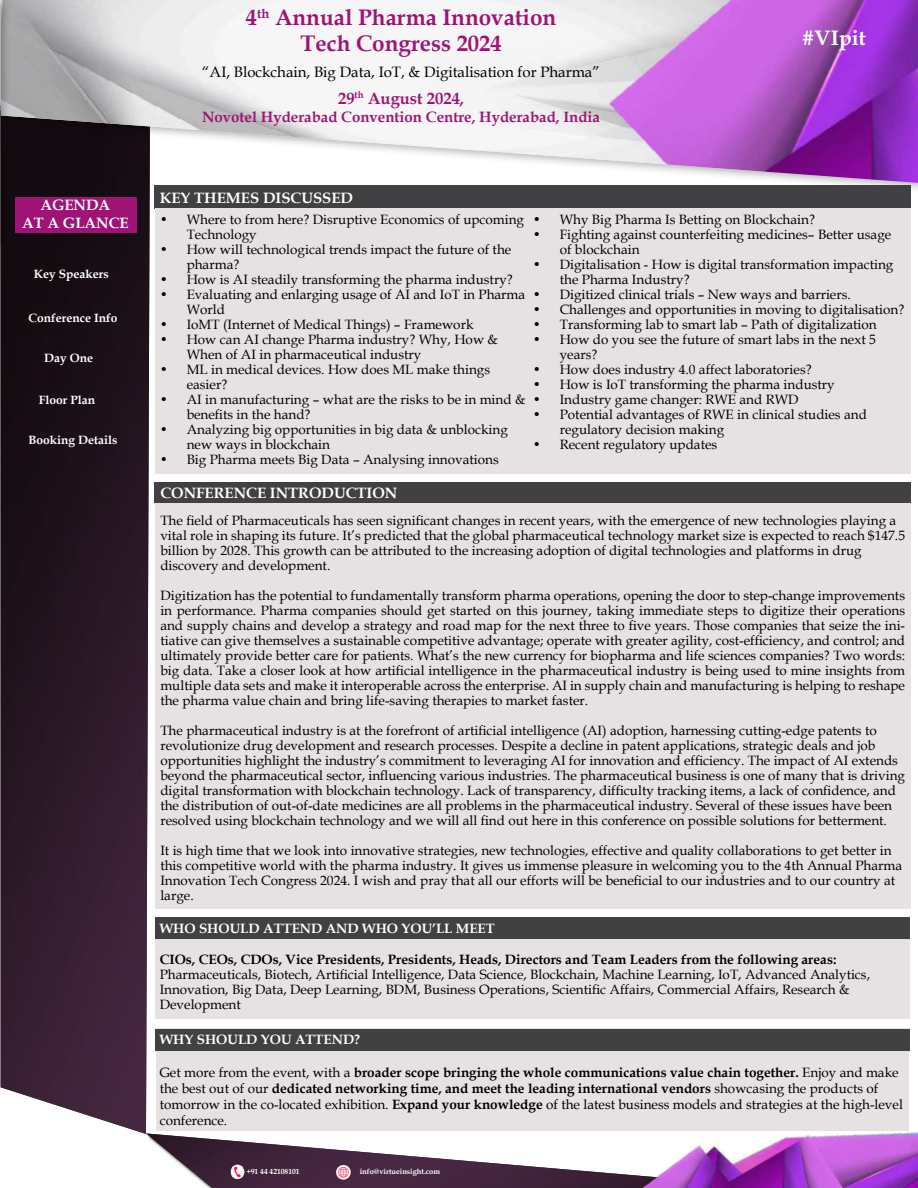
<style>
.page{position:relative;width:918px;height:1188px;background:#fff}
.page>*{position:absolute;margin:0;border:0;box-sizing:border-box;transform-origin:0 0}
.t1{font:700 22.5px/25.5px "Book Antiqua";color:#9f1377;text-align:center}
.t2{font:700 21px "Book Antiqua";color:#fff}
.t3{font:700 16.5px "Book Antiqua";color:#9f1377}
.t4{font:700 15px/18px "Book Antiqua";color:#fff;text-align:center}
.t5{font:15px "Book Antiqua";color:#000}
.t6{font:700 15px "Book Antiqua";color:#9f1377}
.t7{font:13.5px/15px "Book Antiqua";color:#000}
.t8{font:700 13.5px "Book Antiqua";color:#000}
.t9{font:700 13.5px "Book Antiqua";color:#fff}
.t10{font:700 12px "Book Antiqua";color:#fff}
.t11{font:700 7.5px "Book Antiqua";color:#fff}
.s1{font-weight:700}
</style>
<div class="page">
<img style="left:1px;top:193px;width:149px;height:941px">
<img style="left:146px;top:1133px;width:494px;height:55px">
<img style="left:336px;top:1164px;width:15px;height:16px">
<img style="left:229px;top:1164px;width:16px;height:16px">
<div style="left:0;top:0;width:918px;height:193px;background:#000;opacity:.3"></div>
<img style="left:11px;top:0;width:907px;height:183px">
<div style="left:15px;top:197px;width:121px;height:36px;background:#9f1377"></div>
<div style="left:0;top:1104px;width:5px;height:84px;background:#fff"></div>
<img style="left:640px;top:1132px;width:278px;height:56px">
<div style="left:0;top:0;width:11px;height:252px;background:#000;opacity:.3"></div>
<div style="left:154px;top:186px;width:757px;height:23px;background:#414042"></div>
<div style="left:155px;top:209px;width:755px;height:265px;background:#e6e2e3"></div>
<div style="left:154px;top:483px;width:757px;height:20px;background:#414042"></div>
<div style="left:155px;top:503px;width:755px;height:406px;background:#e6e2e3"></div>
<div style="left:156px;top:920px;width:754px;height:99px;background:#e6e2e3"></div>
<div style="left:156px;top:918px;width:754px;height:21px;background:#414042"></div>
<div style="left:156px;top:1029px;width:753px;height:102px;background:#e6e2e3"></div>
<div style="left:156px;top:1029px;width:754px;height:21px;background:#414042"></div>
<p class="t4" style="left:22px;top:196px;width:108px">AGENDA<br>AT A GLANCE</p>
<p class="t10" style="left:34px;top:266px;width:76px">Key Speakers</p>
<p class="t10" style="left:28px;top:310px;width:91px">Conference Info</p>
<p class="t10" style="left:44px;top:349px;width:50px">Day One</p>
<p class="t10" style="left:39px;top:391px;width:58px">Floor Plan</p>
<p class="t10" style="left:28px;top:431px;width:90px">Booking Details</p>
<h1 class="t1" style="left:246px;top:5px;width:312px">4<sup>th</sup> Annual Pharma Innovation<br>Tech Congress 2024</h1>
<p class="t5" style="left:202px;top:61px;width:399px">“AI, Blockchain, Big Data, IoT, &amp; Digitalisation for Pharma”</p>
<p class="t3" style="left:338px;top:87px;width:127px">29<sup>th</sup> August 2024,</p>
<p class="t6" style="left:202px;top:106px;width:399px">Novotel Hyderabad Convention Centre, Hyderabad, India</p>
<h2 class="t2" style="left:802px;top:24px;width:66px">#VIpit</h2>
<p class="t4" style="left:160px;top:189px;width:195px">KEY THEMES DISCUSSED</p>
<p class="t7" style="left:187px;top:212px;width:339px;text-indent:-27px">• Where to from here? Disruptive Economics of upcoming<br>Technology</p>
<p class="t7" style="left:187px;top:242px;width:326px;text-indent:-27px">• How will technological trends impact the future of the pharma?</p>
<p class="t7" style="left:160px;top:272px;width:355px">• How is AI steadily transforming the pharma industry?</p>
<p class="t7" style="left:187px;top:287px;width:340px;text-indent:-27px">• Evaluating and enlarging usage of AI and IoT in Pharma<br>World</p>
<p class="t7" style="left:160px;top:317px;width:315px">• IoMT (Internet of Medical Things) – Framework</p>
<p class="t7" style="left:187px;top:332px;width:313px;text-indent:-27px">• How can AI change Pharma industry? Why, How &amp;<br>When of AI in pharmaceutical industry</p>
<p class="t7" style="left:187px;top:362px;width:305px;text-indent:-27px">• ML in medical devices. How does ML make things easier?</p>
<p class="t7" style="left:187px;top:392px;width:340px;text-indent:-27px">• AI in manufacturing – what are the risks to be in mind &amp; benefits in the hand?</p>
<p class="t7" style="left:187px;top:422px;width:323px;text-indent:-27px">• Analyzing big opportunities in big data &amp; unblocking new ways in blockchain</p>
<p class="t7" style="left:160px;top:452px;width:341px">• Big Pharma meets Big Data – Analysing innovations</p>
<p class="t7" style="left:533px;top:212px;width:284px">• Why Big Pharma Is Betting on Blockchain?</p>
<p class="t7" style="left:560px;top:227px;width:333px;text-indent:-27px">• Fighting against counterfeiting medicines– Better usage of blockchain</p>
<p class="t7" style="left:560px;top:257px;width:335px;text-indent:-27px">• Digitalisation - How is digital transformation impacting the Pharma Industry?</p>
<p class="t7" style="left:533px;top:287px;width:320px">• Digitized clinical trials – New ways and barriers.</p>
<p class="t7" style="left:533px;top:302px;width:373px">• Challenges and opportunities in moving to digitalisation?</p>
<p class="t7" style="left:533px;top:317px;width:345px">• Transforming lab to smart lab – Path of digitalization</p>
<p class="t7" style="left:560px;top:332px;width:318px;text-indent:-27px">• How do you see the future of smart labs in the next 5 years?</p>
<p class="t7" style="left:533px;top:362px;width:280px">• How does industry 4.0 affect laboratories?</p>
<p class="t7" style="left:533px;top:377px;width:304px">• How is IoT transforming the pharma industry</p>
<p class="t7" style="left:533px;top:392px;width:268px">• Industry game changer: RWE and RWD</p>
<p class="t7" style="left:560px;top:407px;width:309px;text-indent:-27px">• Potential advantages of RWE in clinical studies and regulatory decision making</p>
<p class="t7" style="left:533px;top:437px;width:186px">• Recent regulatory updates</p>
<p class="t4" style="left:160px;top:484px;width:239px">CONFERENCE INTRODUCTION</p>
<p class="t7" style="left:160px;top:512px;width:746px">The field of Pharmaceuticals has seen significant changes in recent years, with the emergence of new technologies playing a vital role in shaping its future. It’s predicted that the global pharmaceutical technology market size is expected to reach $147.5 billion by 2028. This growth can be attributed to the increasing adoption of digital technologies and platforms in drug discovery and development.</p>
<p class="t7" style="left:160px;top:587px;width:746px;text-align:justify">Digitization has the potential to fundamentally transform pharma operations, opening the door to step-change improvements in performance. Pharma companies should get started on this journey, taking immediate steps to digitize their operations and supply chains and develop a strategy and road map for the next three to five years. Those companies that seize the ini&shy;tiative can give themselves a sustainable competitive advantage; operate with greater agility, cost-efficiency, and control; and ultimately provide better care for patients. What’s the new currency for biopharma and life sciences companies? Two words: big data. Take a closer look at how artificial intelligence in the pharmaceutical industry is being used to mine insights from multiple data sets and make it interoperable across the enterprise. AI in supply chain and manufacturing is helping to reshape the pharma value chain and bring life-saving therapies to market faster.</p>
<p class="t7" style="left:160px;top:722px;width:746px">The pharmaceutical industry is at the forefront of artificial intelligence (AI) adoption, harnessing cutting-edge patents to revolutionize drug development and research processes. Despite a decline in patent applications, strategic deals and job opportunities highlight the industry’s commitment to leveraging AI for innovation and efficiency. The impact of AI extends beyond the pharmaceutical sector, influencing various industries. The pharmaceutical business is one of many that is driving digital transformation with blockchain technology. Lack of transparency, difficulty tracking items, a lack of confidence, and the distribution of out-of-date medicines are all problems in the pharmaceutical industry. Several of these issues have been resolved using blockchain technology and we will all find out here in this conference on possible solutions for betterment.</p>
<p class="t7" style="left:160px;top:842px;width:743px">It is high time that we look into innovative strategies, new technologies, effective and quality collaborations to get better in this competitive world with the pharma industry. It gives us immense pleasure in welcoming you to the 4th Annual Pharma Innovation Tech Congress 2024. I wish and pray that all our efforts will be beneficial to our industries and to our country at large.</p>
<p class="t9" style="left:160px;top:919px;width:337px">WHO SHOULD ATTEND AND WHO YOU’LL MEET</p>
<p class="t8" style="left:160px;top:950px;width:678px">CIOs, CEOs, CDOs, Vice Presidents, Presidents, Heads, Directors and Team Leaders from the following areas:</p>
<p class="t7" style="left:160px;top:967px;width:712px">Pharmaceuticals, Biotech, Artificial Intelligence, Data Science, Blockchain, Machine Learning, IoT, Advanced Analytics,<br>Innovation, Big Data, Deep Learning, BDM, Business Operations, Scientific Affairs, Commercial Affairs, Research &amp;<br>Development</p>
<p class="t9" style="left:160px;top:1030px;width:202px">WHY SHOULD YOU ATTEND?</p>
<p class="t7" style="left:160px;top:1064px;width:745px;line-height:16.2px">Get more from the event, with a <span class="s1">broader scope bringing the whole communications value chain together.</span> Enjoy and make the best out of our <span class="s1">dedicated networking time, and meet the leading international vendors</span> showcasing the products of tomorrow in the co-located exhibition. <span class="s1">Expand your knowledge</span> of the latest business models and strategies at the high-level conference.</p>
<p class="t11" style="left:246px;top:1166px;width:55px">+91 44 42108101</p>
<p class="t11" style="left:360px;top:1166px;width:82px">info@virtueinsight.com</p>
</div>
